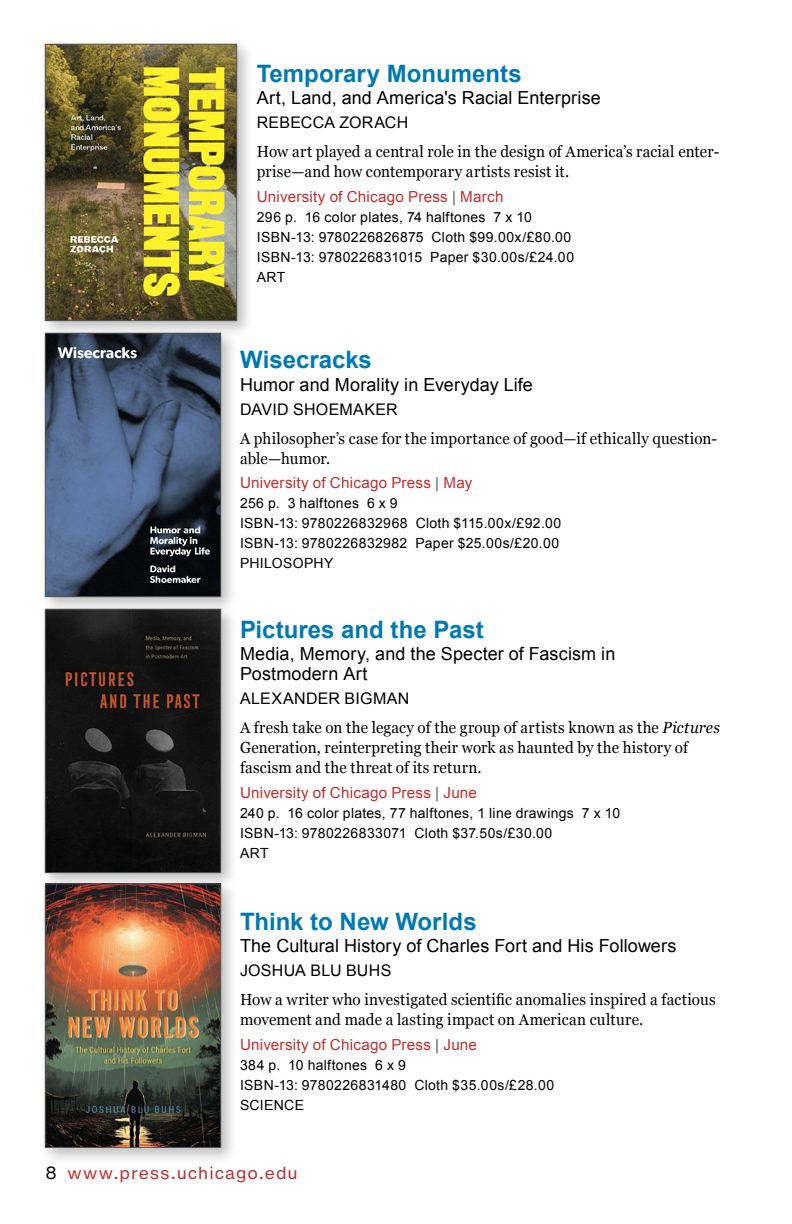
<style>
.page{position:relative;width:792px;height:1224px;background:#fff}
.page>*{position:absolute;margin:0;border:0;box-sizing:border-box;transform-origin:0 0}
.t1{font:700 24px "Arial";color:#0079b3}
.t2{font:18px/20px "Arial";letter-spacing:.01em;color:#000}
.t3{font:16px/20px "Georgia";letter-spacing:.015em;color:#000;scale:.95 1}
.t4{font:16px "Arial";letter-spacing:.015em;color:#000}
.t5{font:16px "Helvetica Now Micro";letter-spacing:.02em;color:#ba3231}
.t6{font:15.2px "Arial";letter-spacing:.015em;color:#ba3231}
.t7{font:14px/20px "Arial";letter-spacing:.025em;color:#000}
.s1{color:#58595b}
.s2{font-style:italic}
.s3{color:#000}
</style>
<div class="page">
<div style="left:39px;top:38px;width:215px;height:300px;background:#000;opacity:.25"></div>
<img style="left:47px;top:46px;width:188px;height:273px">
<div style="left:45px;top:44px;width:192px;height:277px;border:1px solid #58595b"></div>
<div style="left:39px;top:327px;width:199px;height:287px;background:#000;opacity:.25"></div>
<img style="left:47px;top:335px;width:172px;height:260px">
<div style="left:45px;top:333px;width:176px;height:264px;border:1px solid #58595b"></div>
<div style="left:39px;top:603px;width:199px;height:287px;background:#000;opacity:.25"></div>
<img style="left:47px;top:611px;width:172px;height:260px">
<div style="left:45px;top:609px;width:176px;height:264px;border:1px solid #58595b"></div>
<div style="left:39px;top:878px;width:199px;height:287px;background:#000;opacity:.25"></div>
<img style="left:47px;top:886px;width:172px;height:260px">
<div style="left:45px;top:884px;width:176px;height:264px;border:1px solid #58595b"></div>
<h1 class="t1" style="left:257px;top:57px;width:266px">Temporary Monuments</h1>
<p class="t2" style="left:257px;top:88px;width:346px">Art, Land, and America's Racial Enterprise</p>
<p class="t4" style="left:257px;top:112px;width:153px">REBECCA ZORACH</p>
<p class="t3" style="left:257px;top:141px;width:489px">How art played a central role in the design of America’s racial enter&shy;prise—and how contemporary artists resist it.</p>
<p class="t6" style="left:257px;top:186px;width:248px">University of Chicago Press <span class="s1">|</span> March</p>
<p class="t7" style="left:257px;top:207px;width:319px">296 p. 16 color plates, 74 halftones 7 x 10<br>ISBN-13: 9780226826875 Cloth $99.00x/£80.00<br>ISBN-13: 9780226831015 Paper $30.00s/£24.00<br>ART</p>
<h1 class="t1" style="left:240px;top:344px;width:134px">Wisecracks</h1>
<p class="t2" style="left:240px;top:375px;width:294px">Humor and Morality in Everyday Life</p>
<p class="t4" style="left:240px;top:399px;width:159px">DAVID SHOEMAKER</p>
<p class="t3" style="left:240px;top:428px;width:504px">A philosopher’s case for the importance of good—if ethically question&shy;able—humor.</p>
<p class="t6" style="left:240px;top:473px;width:234px">University of Chicago Press <span class="s1">|</span> May</p>
<p class="t7" style="left:240px;top:494px;width:323px">256 p. 3 halftones 6 x 9<br>ISBN-13: 9780226832968 Cloth $115.00x/£92.00<br>ISBN-13: 9780226832982 Paper $25.00s/£20.00<br>PHILOSOPHY</p>
<h1 class="t1" style="left:240px;top:613px;width:245px">Pictures and the Past</h1>
<p class="t2" style="left:240px;top:644px;width:377px">Media, Memory, and the Specter of Fascism in<br>Postmodern Art</p>
<p class="t4" style="left:240px;top:688px;width:171px">ALEXANDER BIGMAN</p>
<p class="t3" style="left:240px;top:717px;width:507px">A fresh take on the legacy of the group of artists known as the <span class="s2">Pictures<br></span>Generation, reinterpreting their work as haunted by the history of fascism and the threat of its return.</p>
<p class="t6" style="left:240px;top:782px;width:239px">University of Chicago Press <span class="s1">|</span> June</p>
<p class="t7" style="left:240px;top:803px;width:382px">240 p. 16 color plates, 77 halftones, 1 line drawings 7 x 10<br>ISBN-13: 9780226833071 Cloth $37.50s/£30.00<br>ART</p>
<h1 class="t1" style="left:240px;top:905px;width:238px">Think to New Worlds</h1>
<p class="t2" style="left:240px;top:936px;width:438px">The Cultural History of Charles Fort and His Followers</p>
<p class="t4" style="left:240px;top:960px;width:153px">JOSHUA BLU BUHS</p>
<p class="t3" style="left:240px;top:989px;width:502px">How a writer who investigated scientific anomalies inspired a factious movement and made a lasting impact on American culture.</p>
<p class="t6" style="left:240px;top:1034px;width:239px">University of Chicago Press <span class="s1">|</span> June</p>
<p class="t7" style="left:240px;top:1055px;width:316px">384 p. 10 halftones 6 x 9<br>ISBN-13: 9780226831480 Cloth $35.00s/£28.00<br>SCIENCE</p>
<p class="t5" style="left:45px;top:1161px;width:255px"><span class="s3">8</span> www.press.uchicago.edu</p>
</div>
